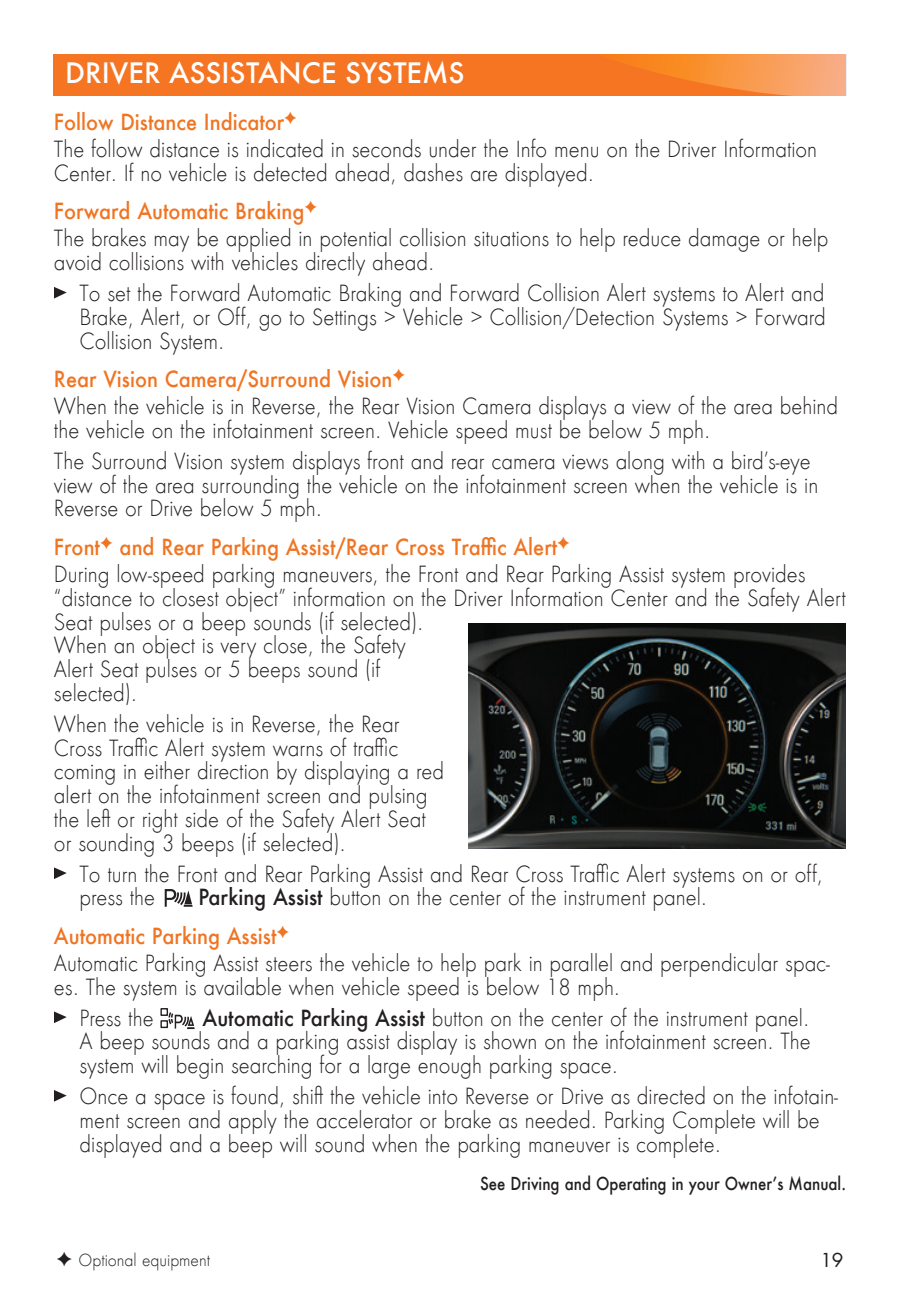
<style>
.page{position:relative;width:900px;height:1297px;background:#fff}
.page>*{position:absolute;margin:0;border:0;box-sizing:border-box;transform-origin:0 0}
.buick_header_in_bar{font:500 27.5px "Buick Futura ND";color:#fff}
.buick_BODY_2018{font:300 21.75px/23.8px "Buick Futura ND";color:#231f20;scale:.92 1}
.buick_bullets_2018{font:300 21.75px/23.8px "Buick Futura ND";color:#231f20;text-align:justify;scale:.92 1}
.buick_color_subhead{font:500 21.75px "Buick Futura ND";color:#f07523;scale:.92 1}
.t1{font:18.75px "Buick Futura ND";color:#231f20}
.buick_see_section_20{font:500 17.5px "Buick Futura ND";color:#231f20;scale:.86 1}
.buick_new_note_2018{font:300 16.25px "Buick Futura ND";color:#231f20;scale:.95 1}
.s1{font-weight:500}
</style>
<div class="page">
<div style="left:54px;top:54px;width:792px;height:41px;background:#f57523"></div>
<svg style="left:622px;top:54px;width:224px;height:41px"></svg>
<svg style="left:54px;top:287px;width:13px;height:11px"></svg>
<svg style="left:54px;top:867px;width:13px;height:11px"></svg>
<svg style="left:165px;top:889px;width:28px;height:17px"></svg>
<svg style="left:54px;top:1011px;width:13px;height:11px"></svg>
<div style="left:160px;top:1007px;width:8px;height:8px;border:1px solid #231f20"></div>
<div style="left:160px;top:1019px;width:8px;height:8px;border:1px solid #231f20"></div>
<svg style="left:169px;top:1012px;width:26px;height:16px"></svg>
<svg style="left:54px;top:1090px;width:13px;height:11px"></svg>
<img style="left:468px;top:623px;width:378px;height:225px">
<p class="buick_header_in_bar" style="left:65px;top:55px;width:401px">DRIVER ASSISTANCE SYSTEMS</p>
<p class="buick_color_subhead" style="left:54px;top:107px;width:252px">Follow Distance Indicator</p>
<p class="buick_BODY_2018" style="left:54px;top:137px;width:831px">The follow distance is indicated in seconds under the Info menu on the Driver Information<br>Center. If no vehicle is detected ahead, dashes are displayed.</p>
<p class="buick_color_subhead" style="left:54px;top:196px;width:274px">Forward Automatic Braking</p>
<p class="buick_BODY_2018" style="left:54px;top:227px;width:843px">The brakes may be applied in potential collision situations to help reduce damage or help avoid collisions with vehicles directly ahead.</p>
<p class="buick_bullets_2018" style="left:80px;top:281px;width:813px">To set the Forward Automatic Braking and Forward Collision Alert systems to Alert and Brake, Alert, or Off, go to Settings &gt; Vehicle &gt; Collision/Detection Systems &gt; Forward Collision System.</p>
<p class="buick_color_subhead" style="left:54px;top:364px;width:369px">Rear Vision Camera/Surround Vision</p>
<p class="buick_BODY_2018" style="left:54px;top:394px;width:854px">When the vehicle is in Reverse, the Rear Vision Camera displays a view of the area behind the vehicle on the infotainment screen. Vehicle speed must be below 5 mph.</p>
<p class="buick_BODY_2018" style="left:54px;top:449px;width:832px">The Surround Vision system displays front and rear camera views along with a bird’s-eye view of the area surrounding the vehicle on the infotainment screen when the vehicle is in<br>Reverse or Drive below 5 mph.</p>
<p class="buick_color_subhead" style="left:54px;top:532px;width:549px">Front and Rear Parking Assist/Rear Cross Traffic Alert</p>
<p class="buick_BODY_2018" style="left:54px;top:562px;width:862px">During low-speed parking maneuvers, the Front and Rear Parking Assist system provides “distance to closest object” information on the Driver Information Center and the Safety Alert Seat pulses or a beep sounds (if selected).<br>When an object is very close, the Safety<br>Alert Seat pulses or 5 beeps sound (if<br>selected).</p>
<p class="buick_BODY_2018" style="left:54px;top:712px;width:425px">When the vehicle is in Reverse, the Rear Cross Traffic Alert system warns of traffic coming in either direction by displaying a red alert on the infotainment screen and pulsing the left or right side of the Safety Alert Seat or sounding 3 beeps (if selected).</p>
<p class="buick_bullets_2018" style="left:80px;top:861px;width:810px">To turn the Front and Rear Parking Assist and Rear Cross Traffic Alert systems on or off, press the</p>
<p class="buick_bullets_2018" style="left:198px;top:885px;width:554px"><span class="s1">Parking Assist</span> button on the center of the instrument panel.</p>
<p class="buick_color_subhead" style="left:54px;top:920px;width:243px">Automatic Parking Assist</p>
<p class="buick_BODY_2018" style="left:54px;top:951px;width:845px">Automatic Parking Assist steers the vehicle to help park in parallel and perpendicular spac&shy;es. The system is available when vehicle speed is below 18 mph.</p>
<p class="buick_bullets_2018" style="left:80px;top:1005px;width:82px">Press the</p>
<p class="buick_bullets_2018" style="left:80px;top:1005px;width:796px;text-indent:123px"><span class="s1">Automatic Parking Assist</span> button on the center of the instrument panel.<br>A beep sounds and a parking assist display is shown on the infotainment screen. The system will begin searching for a large enough parking space.</p>
<p class="buick_bullets_2018" style="left:80px;top:1084px;width:826px;text-align:left">Once a space is found, shift the vehicle into Reverse or Drive as directed on the infotain&shy;ment screen and apply the accelerator or brake as needed. Parking Complete will be displayed and a beep will sound when the parking maneuver is complete.</p>
<p class="buick_see_section_20" style="left:480px;top:1171px;width:427px">See Driving and Operating in your Owner’s Manual.</p>
<p class="buick_new_note_2018" style="left:78px;top:1249px;width:140px">Optional equipment</p>
<p class="t1" style="left:820px;top:1247px;width:25px">19</p>
</div>
